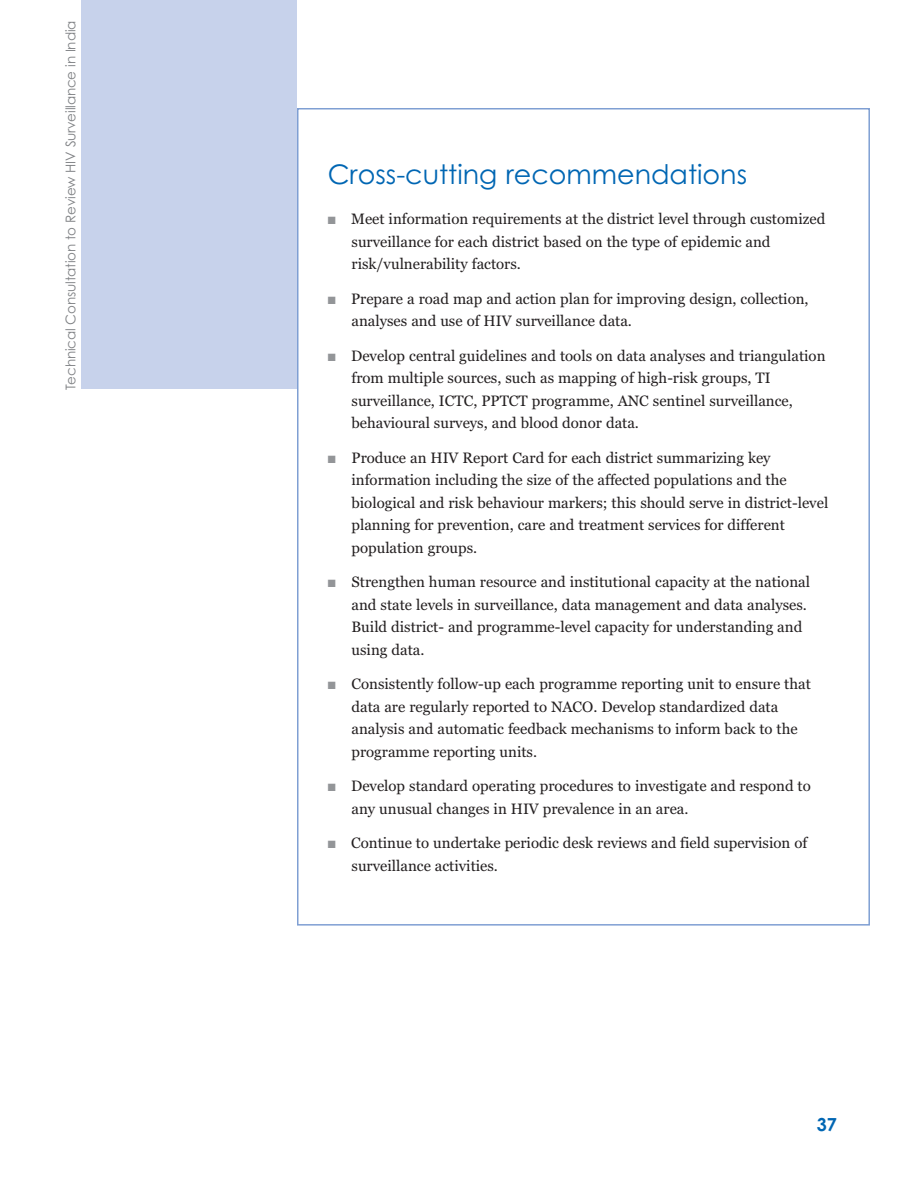
<style>
.page{position:relative;width:918px;height:1188px;background:#fff}
.page>*{position:absolute;margin:0;border:0;box-sizing:border-box;transform-origin:0 0}
.t1{font:27px "Century Gothic";color:#0066b3}
.t2{font:700 18px "Century Gothic";color:#0066b3}
.t3{font:15px/22.5px "Georgia";color:#231f20}
.t4{font:13.5px "Century Gothic";letter-spacing:-.01em;color:#808285}
.s1{color:#939598}
</style>
<div class="page">
<div style="left:81px;top:0;width:216px;height:389px;background:#c7d2eb"></div>
<p class="t4" style="left:66px;top:390px;width:371px;rotate:-90deg">Technical Consultation to Review HIV Surveillance in India</p>
<h1 class="t1" style="left:328px;top:164px;width:421px">Cross-cutting recommendations</h1>
<p class="t3" style="left:352px;top:209px;width:475px;text-indent:-24px"><span class="s1">■</span> Meet information requirements at the district level through customized surveillance for each district based on the type of epidemic and risk/vulnerability factors.</p>
<p class="t3" style="left:352px;top:288px;width:459px;text-indent:-24px"><span class="s1">■</span> Prepare a road map and action plan for improving design, collection, analyses and use of HIV surveillance data.</p>
<p class="t3" style="left:352px;top:345px;width:476px;text-indent:-24px"><span class="s1">■</span> Develop central guidelines and tools on data analyses and triangulation from multiple sources, such as mapping of high-risk groups, TI surveillance, ICTC, PPTCT programme, ANC sentinel surveillance, behavioural surveys, and blood donor data.</p>
<p class="t3" style="left:352px;top:447px;width:478px;text-indent:-24px"><span class="s1">■</span> Produce an HIV Report Card for each district summarizing key information including the size of the affected populations and the biological and risk behaviour markers; this should serve in district-level planning for prevention, care and treatment services for different population groups.</p>
<p class="t3" style="left:352px;top:572px;width:460px;text-indent:-24px"><span class="s1">■</span> Strengthen human resource and institutional capacity at the national and state levels in surveillance, data management and data analyses.<br>Build district- and programme-level capacity for understanding and using data.</p>
<p class="t3" style="left:352px;top:674px;width:461px;text-indent:-24px"><span class="s1">■</span> Consistently follow-up each programme reporting unit to ensure that data are regularly reported to NACO. Develop standardized data analysis and automatic feedback mechanisms to inform back to the programme reporting units.</p>
<p class="t3" style="left:352px;top:776px;width:461px;text-indent:-24px"><span class="s1">■</span> Develop standard operating procedures to investigate and respond to any unusual changes in HIV prevalence in an area.</p>
<p class="t3" style="left:352px;top:833px;width:457px;text-indent:-24px"><span class="s1">■</span> Continue to undertake periodic desk reviews and field supervision of surveillance activities.</p>
<p class="t2" style="left:817px;top:1117px;width:22px">37</p>
</div>
